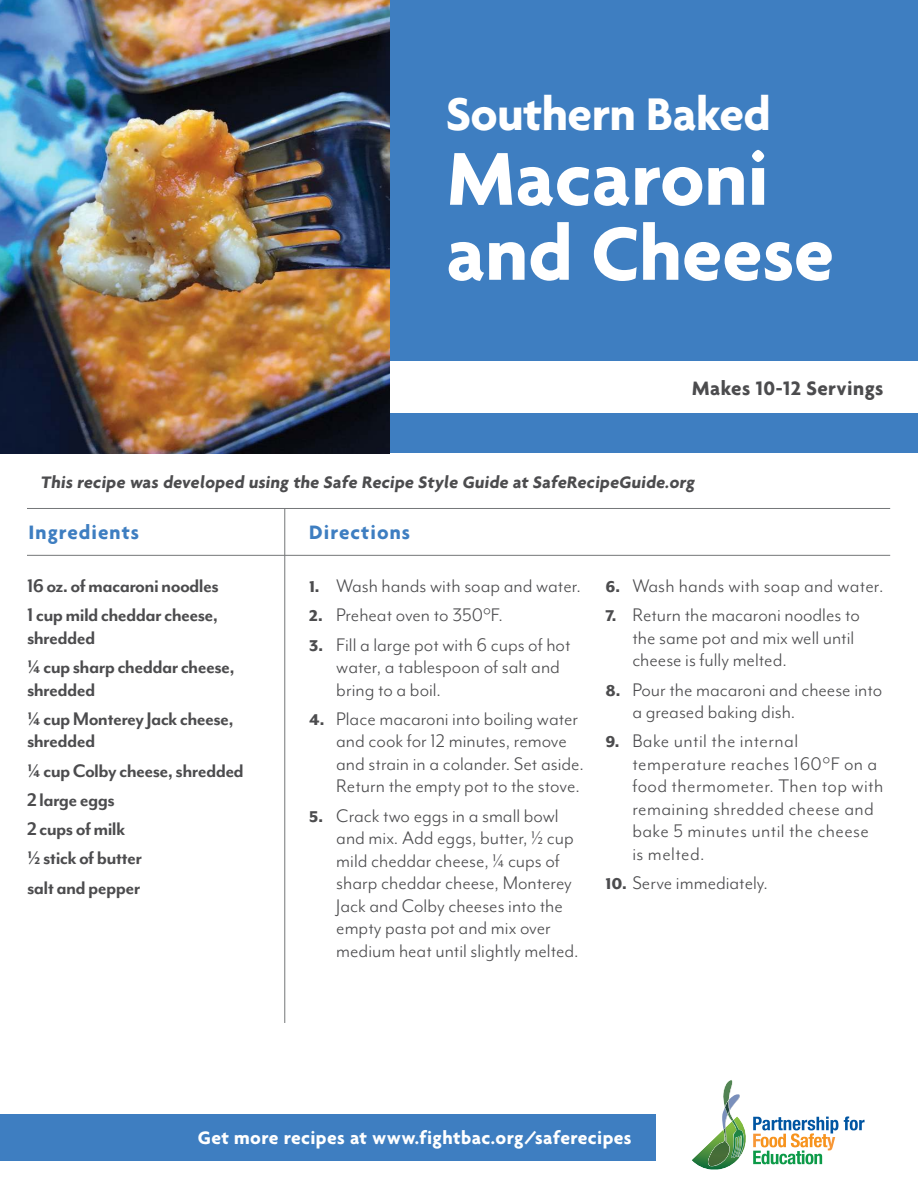
<style>
.page{position:relative;width:918px;height:1188px;background:#fff}
.page>*{position:absolute;margin:0;border:0;box-sizing:border-box;transform-origin:0 0}
.t1{font:700 81px/75px "Agenda";color:#fff}
.t2{font:700 49.5px "Agenda";letter-spacing:-.01em;color:#fff}
.t3{font:21px/22.5px "Mr Eaves Mod OT";color:#4c4c4e}
.t4{font:700 21px/29.2px "Mr Eaves Mod OT";letter-spacing:-.03em;color:#4c4c4e}
.t5{font:21px/22.5px "Mr Eaves Mod OT";letter-spacing:.02em;color:#4c4c4e}
.t6{font:700 21px "Agenda";letter-spacing:.05em;color:#3e7ec1}
.t7{font:700 21px "Agenda";letter-spacing:.02em;color:#4c4c4e}
.t8{font:700 19.5px "Agenda";letter-spacing:.02em;color:#fff}
.t9{font:700 18px "Agenda";letter-spacing:.005em;color:#4c4c4e}
.s1{font-weight:800;font-size:18px}
</style>
<div class="page">
<div style="left:318px;top:0;width:600px;height:360px;background:#3e7ec1"></div>
<div style="left:311px;top:414px;width:607px;height:39px;background:#3e7ec1"></div>
<div style="left:0;top:1115px;width:655px;height:46px;background:#3e7ec1"></div>
<hr style="left:284px;top:508px;width:1px;height:515px;background:#747678">
<hr style="left:27px;top:555px;width:863px;height:1px;background:#747678">
<hr style="left:27px;top:508px;width:863px;height:1px;background:#747678">
<img style="left:692px;top:1142px;width:47px;height:28px">
<img style="left:729px;top:1142px;width:1px;height:24px">
<img style="left:708px;top:1131px;width:21px;height:35px">
<img style="left:745px;top:1132px;width:1px;height:13px">
<img style="left:731px;top:1120px;width:14px;height:38px">
<svg style="left:722px;top:1080px;width:18px;height:62px"></svg>
<img style="left:725px;top:1100px;width:4px;height:14px">
<svg style="left:844px;top:1116px;width:21px;height:14px"></svg>
<svg style="left:753px;top:1117px;width:85px;height:47px"></svg>
<img style="left:0;top:0;width:390px;height:453px">
<h2 class="t2" style="left:446px;top:94px;width:326px">Southern Baked</h2>
<h1 class="t1" style="left:446px;top:148px;width:389px">Macaroni and Cheese</h1>
<p class="t7" style="left:692px;top:379px;width:193px">Makes 10-12 Servings</p>
<p class="t9" style="left:40px;top:475px;width:658px">This recipe was developed using the Safe Recipe Style Guide at SafeRecipeGuide.org</p>
<p class="t6" style="left:29px;top:524px;width:112px">Ingredients</p>
<p class="t6" style="left:309px;top:524px;width:102px">Directions</p>
<p class="t4" style="left:27px;top:573px;width:193px">16 oz. of macaroni noodles<br>1 cup mild cheddar cheese,</p>
<p class="t4" style="left:27px;top:625px;width:209px">shredded<br>¼ cup sharp cheddar cheese,</p>
<p class="t4" style="left:27px;top:677px;width:208px">shredded<br>¼ cup Monterey Jack cheese,</p>
<p class="t4" style="left:27px;top:728px;width:218px">shredded<br>¼ cup Colby cheese, shredded<br>2 large eggs<br>2 cups of milk<br>½ stick of butter<br>salt and pepper</p>
<p class="t3" style="left:309px;top:576px;width:273px"><span class="s1">1.</span> Wash hands with soap and water.</p>
<p class="t3" style="left:309px;top:606px;width:195px"><span class="s1">2.</span> Preheat oven to 350°F.</p>
<p class="t3" style="left:336px;top:635px;width:236px;text-indent:-27px"><span class="s1">3.</span> Fill a large pot with 6 cups of hot water, a tablespoon of salt and bring to a boil.</p>
<p class="t3" style="left:336px;top:709px;width:249px;text-indent:-27px"><span class="s1">4.</span> Place macaroni into boiling water and cook for 12 minutes, remove and strain in a colander. Set aside.<br>Return the empty pot to the stove.</p>
<p class="t3" style="left:336px;top:806px;width:244px;text-indent:-27px"><span class="s1">5.</span> Crack two eggs in a small bowl and mix. Add eggs, butter, ½ cup mild cheddar cheese, ¼ cups of sharp cheddar cheese, Monterey<br>Jack and Colby cheeses into the empty pasta pot and mix over medium heat until slightly melted.</p>
<p class="t3" style="left:605px;top:576px;width:280px"><span class="s1">6.</span> Wash hands with soap and water.</p>
<p class="t3" style="left:632px;top:606px;width:229px;text-indent:-27px"><span class="s1">7.</span> Return the macaroni noodles to the same pot and mix well until cheese is fully melted.</p>
<p class="t3" style="left:632px;top:680px;width:251px;text-indent:-27px"><span class="s1">8.</span> Pour the macaroni and cheese into a greased baking dish.</p>
<p class="t5" style="left:632px;top:732px;width:253px;text-indent:-27px"><span class="s1">9.</span> Bake until the internal temperature reaches 160°F on a food thermometer. Then top with remaining shredded cheese and bake 5 minutes until the cheese is melted.</p>
<p class="t3" style="left:605px;top:873px;width:164px"><span class="s1">10.</span> Serve immediately.</p>
<p class="t8" style="left:198px;top:1130px;width:435px">Get more recipes at www.fightbac.org/saferecipes</p>
</div>
